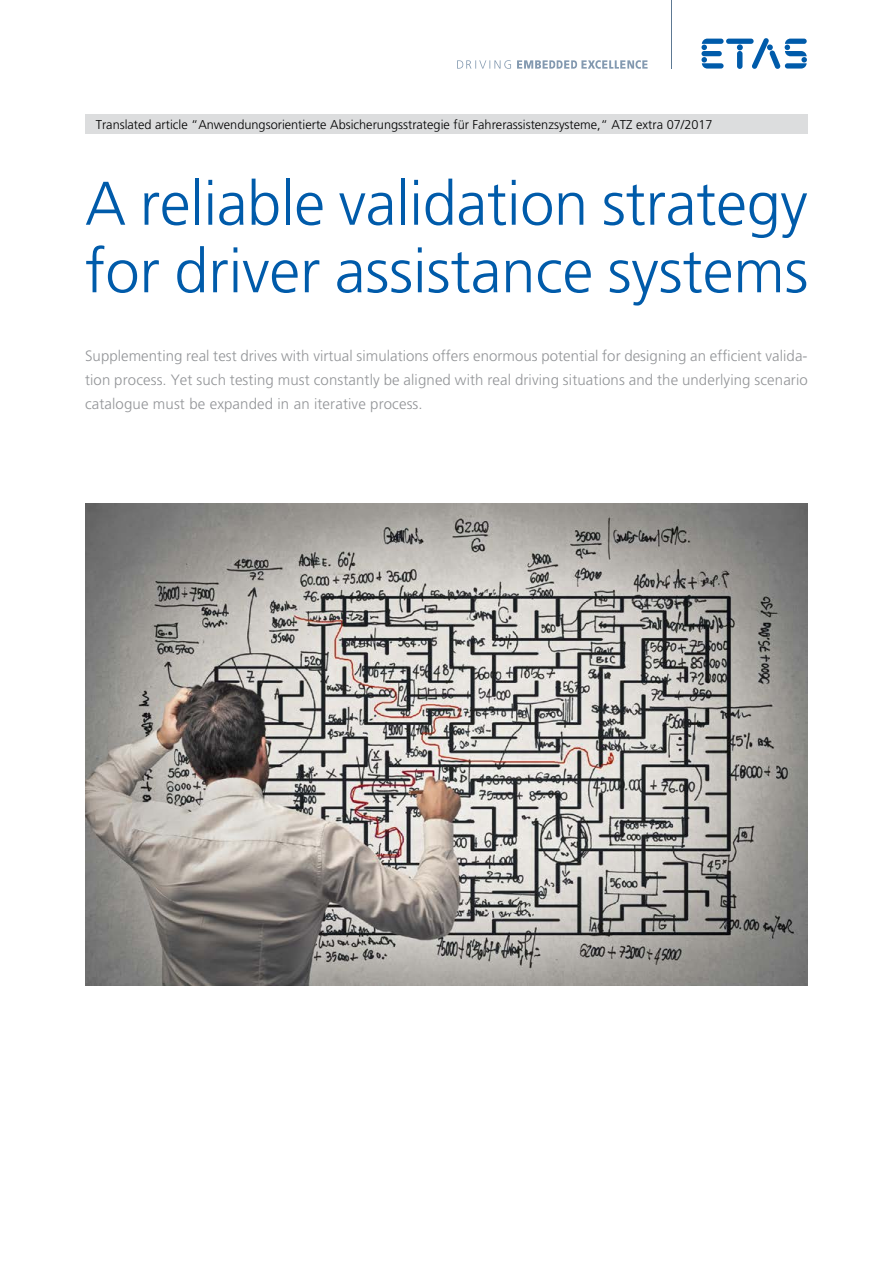
<style>
.page{position:relative;width:893px;height:1263px;background:#fff}
.page>*{position:absolute;margin:0;border:0;box-sizing:border-box;transform-origin:0 0}
.t1{font:300 61.5px/67.5px "Frutiger LT";letter-spacing:-.005em;color:#005baa}
.t2{font:300 15px/24px "Frutiger LT";letter-spacing:.01em;color:#939598;text-align:justify}
.t3{font:300 12.75px "Frutiger LT";color:#000}
</style>
<div class="page">
<img style="left:85px;top:503px;width:723px;height:482px">
<div style="left:85px;top:115px;width:723px;height:19px;background:#dcddde"></div>
<div style="left:701px;top:51px;width:21px;height:5px;background:#005baa;border-radius:3px"></div>
<svg style="left:701px;top:39px;width:23px;height:11px"></svg>
<svg style="left:701px;top:57px;width:23px;height:12px"></svg>
<svg style="left:737px;top:44px;width:6px;height:6px"></svg>
<div style="left:737px;top:51px;width:5px;height:18px;background:#005baa;border-radius:3px"></div>
<div style="left:726px;top:39px;width:28px;height:5px;background:#005baa;border-radius:3px"></div>
<svg style="left:752px;top:38px;width:55px;height:31px"></svg>
<svg style="left:457px;top:60px;width:191px;height:9px"></svg>
<hr style="left:671px;top:0;width:1px;height:69px;background:#5d7993">
<p class="t3" style="left:96px;top:117px;width:619px">Translated article “Anwendungsorientierte Absicherungsstrategie für Fahrerassistenzsysteme,“ ATZ extra 07/2017</p>
<h1 class="t1" style="left:85px;top:171px;width:725px">A reliable validation strategy for driver assistance systems</h1>
<p class="t2" style="left:85px;top:344px;width:724px">Supplementing real test drives with virtual simulations offers enormous potential for designing an efficient valida&shy;tion process. Yet such testing must constantly be aligned with real driving situations and the underlying scenario catalogue must be expanded in an iterative process.</p>
</div>
